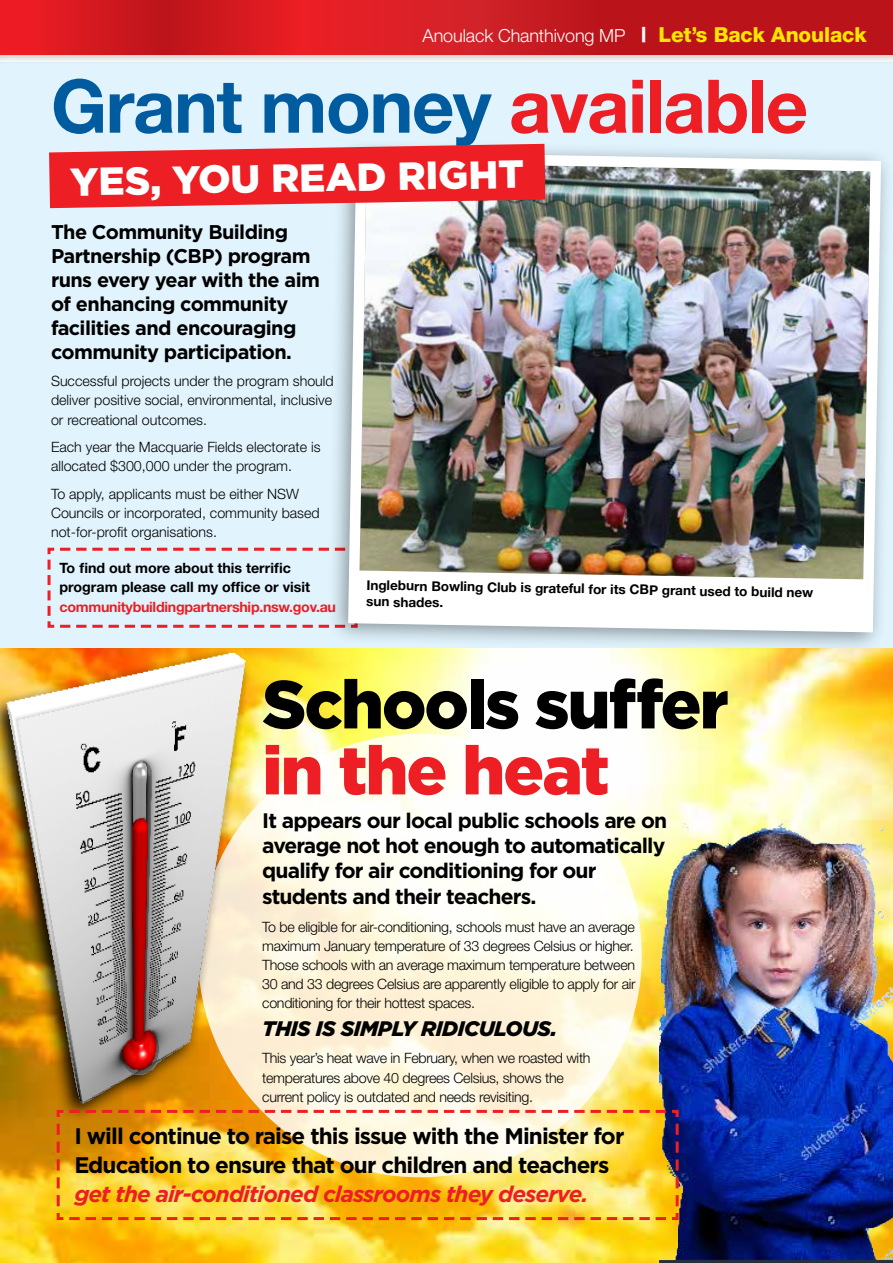
<style>
.page{position:relative;width:893px;height:1263px;background:#fff}
.page>*{position:absolute;margin:0;border:0;box-sizing:border-box;transform-origin:0 0}
.t1{font:700 74.1px "Helvetica Neue";letter-spacing:-.02em;color:#005b9f}
.t2{font:900 67.8px "Gotham";letter-spacing:-.03em;color:#000}
.t3{font:900 67.8px "Gotham";letter-spacing:-.03em;color:#ed1e24}
.t4{font:900 39.15px "Gotham";color:#fff}
.t5{font:700 22.5px/28.5px "Gotham";letter-spacing:-.04em;color:#000}
.t6{font:italic 700 22.5px "Gotham";letter-spacing:-.04em;color:#ed1e24}
.t7{font:700 21px/25.5px "Gotham";letter-spacing:-.04em;color:#000}
.t8{font:italic 900 21px "Gotham";letter-spacing:-.02em;color:#000}
.t9{font:700 19.8px/24px "Gotham";letter-spacing:-.03em;color:#000}
.t10{font:300 18px "Helvetica Neue";letter-spacing:-.005em;color:#fff}
.t11{font:300 14.25px/19px "Helvetica Neue";letter-spacing:-.02em;color:#000}
.t12{font:300 14.25px/19px "Helvetica Neue";color:#000}
.t13{font:700 14.25px/19px "Helvetica Neue";color:#000}
.t14{font:700 14.25px "Helvetica Neue";letter-spacing:-.02em;color:#ed1e24}
.t15{font:700 13.5px/16.5px "Helvetica Neue";color:#000}
.s1{font-weight:800;font-size:20.7px}
.s2{font-weight:800;font-size:20.7px;color:#ffe600}
.s3{color:#ed1e24}
</style>
<div class="page">
<img style="left:0;top:654px;width:893px;height:609px">
<div style="left:0;top:63px;width:893px;height:585px;background:#e1f4fd"></div>
<div style="left:0;top:0;width:893px;height:65px;background:#000;opacity:.3"></div>
<svg style="left:0;top:0;width:893px;height:54px;background:#cc191f"></svg>
<div style="left:326px;top:138px;width:567px;height:516px;background:#000;opacity:.4"></div>
<img style="left:343px;top:146px;width:543px;height:492px">
<svg style="left:49px;top:144px;width:496px;height:64px;background:#e9373d"></svg>
<svg style="left:198px;top:734px;width:444px;height:443px"></svg>
<img style="left:0;top:629px;width:337px;height:507px">
<img style="left:659px;top:822px;width:234px;height:441px">
<svg style="left:55px;top:1108px;width:625px;height:113px;background:#f5cb5e"></svg>
<img style="left:47px;top:546px;width:824px;height:83px">
<p class="t10" style="left:423px;top:25px;width:446px">Anoulack Chanthivong MP <span class="s1">|</span> <span class="s2">Let’s Back Anoulack</span></p>
<h1 class="t1" style="left:51px;top:60px;width:759px">Grant money <span class="s3">available</span></h1>
<h3 class="t4" style="left:70px;top:155px;width:455px;rotate:-1deg">YES, YOU READ RIGHT</h3>
<h3 class="t9" style="left:51px;top:220px;width:270px">The Community Building<br>Partnership (CBP) program runs every year with the aim of enhancing community facilities and encouraging community participation.</h3>
<p class="t11" style="left:51px;top:371px;width:284px;text-align:justify">Successful projects under the program should deliver positive social, environmental, inclusive or recreational outcomes.</p>
<p class="t12" style="left:51px;top:437px;width:271px">Each year the Macquarie Fields electorate is allocated $300,000 under the program.</p>
<p class="t12" style="left:51px;top:484px;width:270px">To apply, applicants must be either NSW<br>Councils or incorporated, community based not-for-profit organisations.</p>
<p class="t13" style="left:60px;top:558px;width:252px">To find out more about this terrific program please call my office or visit</p>
<p class="t14" style="left:60px;top:598px;width:278px">communitybuildingpartnership.nsw.gov.au</p>
<p class="t15" style="left:367px;top:576px;width:448px;rotate:1deg">Ingleburn Bowling Club is grateful for its CBP grant used to build new sun shades.</p>
<h2 class="t2" style="left:262px;top:658px;width:468px">Schools suffer</h2>
<h2 class="t3" style="left:262px;top:724px;width:349px">in the heat</h2>
<h3 class="t7" style="left:262px;top:807px;width:406px">It appears our local public schools are on average not hot enough to automatically qualify for air conditioning for our students and their teachers.</h3>
<p class="t11" style="left:262px;top:917px;width:375px">To be eligible for air-conditioning, schools must have an average maximum January temperature of 33 degrees Celsius or higher.<br>Those schools with an average maximum temperature between 30 and 33 degrees Celsius are apparently eligible to apply for air conditioning for their hottest spaces.</p>
<h3 class="t8" style="left:262px;top:1014px;width:296px">THIS IS SIMPLY RIDICULOUS.</h3>
<p class="t11" style="left:262px;top:1048px;width:330px">This year’s heat wave in February, when we roasted with temperatures above 40 degrees Celsius, shows the current policy is outdated and needs revisiting.</p>
<h3 class="t5" style="left:74px;top:1122px;width:552px">I will continue to raise this issue with the Minister for<br>Education to ensure that our children and teachers</h3>
<h3 class="t6" style="left:74px;top:1178px;width:516px">get the air-conditioned classrooms they deserve.</h3>
</div>
